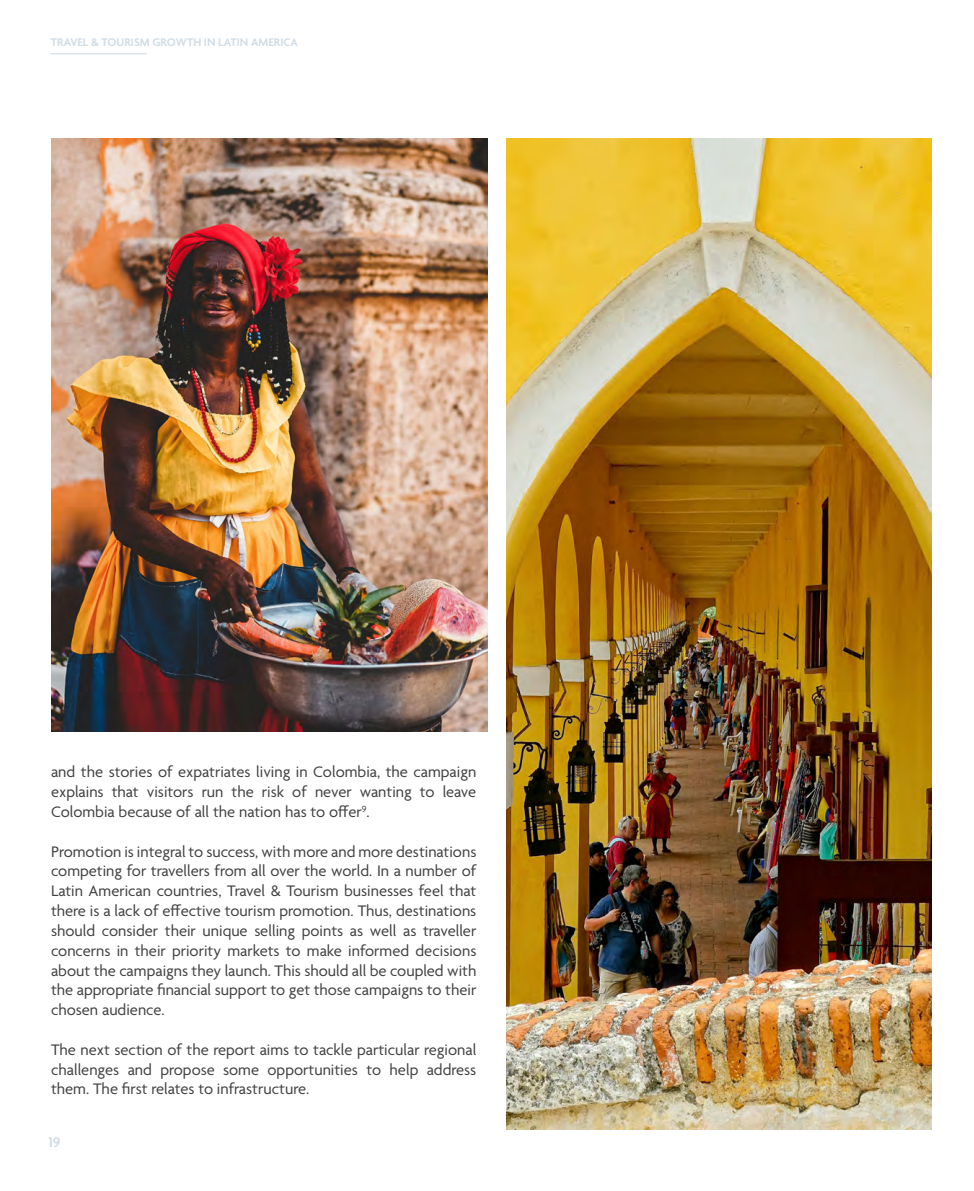
<style>
.page{position:relative;width:974px;height:1191px;background:#fff}
.page>*{position:absolute;margin:0;border:0;box-sizing:border-box;transform-origin:0 0}
.t1{font:16.5px/19.8px "Agenda";color:#424142;text-align:justify}
.t2{font:600 15px "Agenda";color:#d0dce6}
.t3{font:600 12px "Agenda";color:#d0dce6}
</style>
<div class="page">
<hr style="left:51px;top:53px;width:96px;height:1px;background:#d0dce6">
<img style="left:51px;top:138px;width:436px;height:593px">
<img style="left:506px;top:138px;width:425px;height:991px">
<p class="t3" style="left:51px;top:36px;width:249px">TRAVEL &amp; TOURISM GROWTH IN LATIN AMERICA</p>
<p class="t1" style="left:51px;top:763px;width:427px">and the stories of expatriates living in Colombia, the campaign explains that visitors run the risk of never wanting to leave Colombia because of all the nation has to offer<sup>9</sup>.</p>
<p class="t1" style="left:51px;top:842px;width:427px">Promotion is integral to success, with more and more destinations competing for travellers from all over the world. In a number of Latin American countries, Travel &amp; Tourism businesses feel that there is a lack of effective tourism promotion. Thus, destinations should consider their unique selling points as well as traveller concerns in their priority markets to make informed decisions about the campaigns they launch. This should all be coupled with the appropriate financial support to get those campaigns to their chosen audience.</p>
<p class="t1" style="left:51px;top:1040px;width:427px">The next section of the report aims to tackle particular regional challenges and propose some opportunities to help address them. The first relates to infrastructure.</p>
<p class="t2" style="left:48px;top:1133px;width:14px">19</p>
</div>
